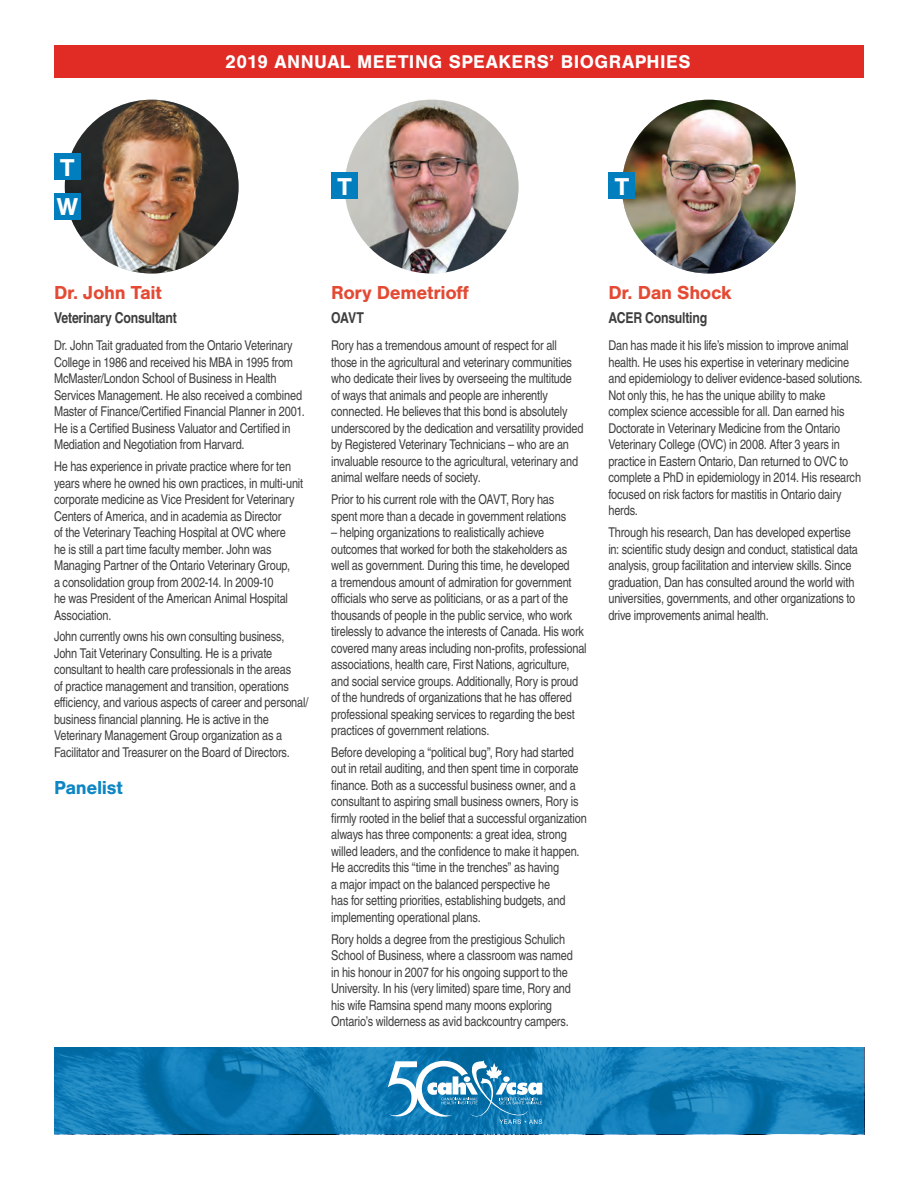
<style>
.page{position:relative;width:918px;height:1188px;background:#fff}
.page>*{position:absolute;margin:0;border:0;box-sizing:border-box;transform-origin:0 0}
.t1{font:700 25.35px "Nimbus San";color:#fff}
.t2{font:700 19.5px "Nimbus San";letter-spacing:-.02em;color:#e44a33}
.t3{font:700 19.5px "Nimbus San";letter-spacing:-.02em;color:#0e86c3}
.t4{font:700 19.05px "Nimbus San";letter-spacing:.025em;color:#fff}
.t5{font:700 15px "Nimbus San Con L";letter-spacing:-.015em;color:#3e3e3f}
.t6{font:13.5px/16.5px "Nimbus San Con L";letter-spacing:-.01em;color:#3e3e3f}
</style>
<div class="page">
<div style="left:54px;top:45px;width:810px;height:33px;background:#e12c26"></div>
<img style="left:345px;top:100px;width:174px;height:174px;border-radius:87px">
<div style="left:331px;top:172px;width:27px;height:27px;background:#007ebe"></div>
<svg style="left:54px;top:1048px;width:810px;height:86px;background:#157fb8"></svg>
<svg style="left:388px;top:1061px;width:154px;height:63px"></svg>
<img style="left:65px;top:100px;width:174px;height:174px;border-radius:87px">
<div style="left:54px;top:153px;width:27px;height:27px;background:#007ebe"></div>
<div style="left:54px;top:193px;width:27px;height:27px;background:#007ebe"></div>
<img style="left:622px;top:100px;width:174px;height:174px;border-radius:87px">
<div style="left:608px;top:172px;width:27px;height:27px;background:#007ebe"></div>
<p class="t1" style="left:60px;top:153px;width:16px">T</p>
<p class="t1" style="left:57px;top:193px;width:23px">W</p>
<p class="t4" style="left:225px;top:51px;width:467px">2019 ANNUAL MEETING SPEAKERS’ BIOGRAPHIES</p>
<p class="t1" style="left:338px;top:172px;width:16px">T</p>
<p class="t1" style="left:615px;top:172px;width:16px">T</p>
<p class="t2" style="left:54px;top:282px;width:110px">Dr. John Tait</p>
<p class="t5" style="left:54px;top:306px;width:124px">Veterinary Consultant</p>
<p class="t6" style="left:54px;top:337px;width:252px">Dr. John Tait graduated from the Ontario Veterinary College in 1986 and received his MBA in 1995 from McMaster/London School of Business in Health Services Management. He also received a combined Master of Finance/Certified Financial Planner in 2001.<br>He is a Certified Business Valuator and Certified in Mediation and Negotiation from Harvard.</p>
<p class="t6" style="left:54px;top:458px;width:251px">He has experience in private practice where for ten years where he owned his own practices, in multi-unit corporate medicine as Vice President for Veterinary Centers of America, and in academia as Director<br>of the Veterinary Teaching Hospital at OVC where<br>he is still a part time faculty member. John was Managing Partner of the Ontario Veterinary Group,<br>a consolidation group from 2002-14. In 2009-10<br>he was President of the American Animal Hospital Association.</p>
<p class="t6" style="left:54px;top:628px;width:256px">John currently owns his own consulting business, John Tait Veterinary Consulting. He is a private consultant to health care professionals in the areas<br>of practice management and transition, operations efficiency, and various aspects of career and personal/ business financial planning. He is active in the Veterinary Management Group organization as a Facilitator and Treasurer on the Board of Directors.</p>
<p class="t3" style="left:54px;top:777px;width:70px">Panelist</p>
<p class="t2" style="left:331px;top:282px;width:139px">Rory Demetrioff</p>
<p class="t5" style="left:331px;top:306px;width:34px">OAVT</p>
<p class="t6" style="left:331px;top:337px;width:254px">Rory has a tremendous amount of respect for all those in the agricultural and veterinary communities who dedicate their lives by overseeing the multitude of ways that animals and people are inherently connected. He believes that this bond is absolutely underscored by the dedication and versatility provided by Registered Veterinary Technicians – who are an invaluable resource to the agricultural, veterinary and animal welfare needs of society.</p>
<p class="t6" style="left:331px;top:491px;width:237px">Prior to his current role with the OAVT, Rory has spent more than a decade in government relations</p>
<p class="t6" style="left:331px;top:523px;width:257px">– helping organizations to realistically achieve outcomes that worked for both the stakeholders as well as government. During this time, he developed<br>a tremendous amount of admiration for government officials who serve as politicians, or as a part of the thousands of people in the public service, who work tirelessly to advance the interests of Canada. His work covered many areas including non-profits, professional associations, health care, First Nations, agriculture, and social service groups. Additionally, Rory is proud of the hundreds of organizations that he has offered professional speaking services to regarding the best practices of government relations.</p>
<p class="t6" style="left:331px;top:743px;width:257px">Before developing a “political bug”, Rory had started out in retail auditing, and then spent time in corporate finance. Both as a successful business owner, and a consultant to aspiring small business owners, Rory is firmly rooted in the belief that a successful organization always has three components: a great idea, strong willed leaders, and the confidence to make it happen.<br>He accredits this “time in the trenches” as having<br>a major impact on the balanced perspective he<br>has for setting priorities, establishing budgets, and implementing operational plans.</p>
<p class="t6" style="left:331px;top:930px;width:243px">Rory holds a degree from the prestigious Schulich School of Business, where a classroom was named in his honour in 2007 for his ongoing support to the University. In his (very limited) spare time, Rory and his wife Ramsina spend many moons exploring Ontario’s wilderness as avid backcountry campers.</p>
<p class="t2" style="left:608px;top:282px;width:125px">Dr. Dan Shock</p>
<p class="t5" style="left:608px;top:306px;width:100px">ACER Consulting</p>
<p class="t6" style="left:608px;top:337px;width:256px">Dan has made it his life’s mission to improve animal health. He uses his expertise in veterinary medicine and epidemiology to deliver evidence-based solutions.<br>Not only this, he has the unique ability to make complex science accessible for all. Dan earned his Doctorate in Veterinary Medicine from the Ontario Veterinary College (OVC) in 2008. After 3 years in practice in Eastern Ontario, Dan returned to OVC to complete a PhD in epidemiology in 2014. His research focused on risk factors for mastitis in Ontario dairy herds.</p>
<p class="t6" style="left:608px;top:523px;width:251px">Through his research, Dan has developed expertise in: scientific study design and conduct, statistical data analysis, group facilitation and interview skills. Since graduation, Dan has consulted around the world with universities, governments, and other organizations to drive improvements animal health.</p>
</div>
